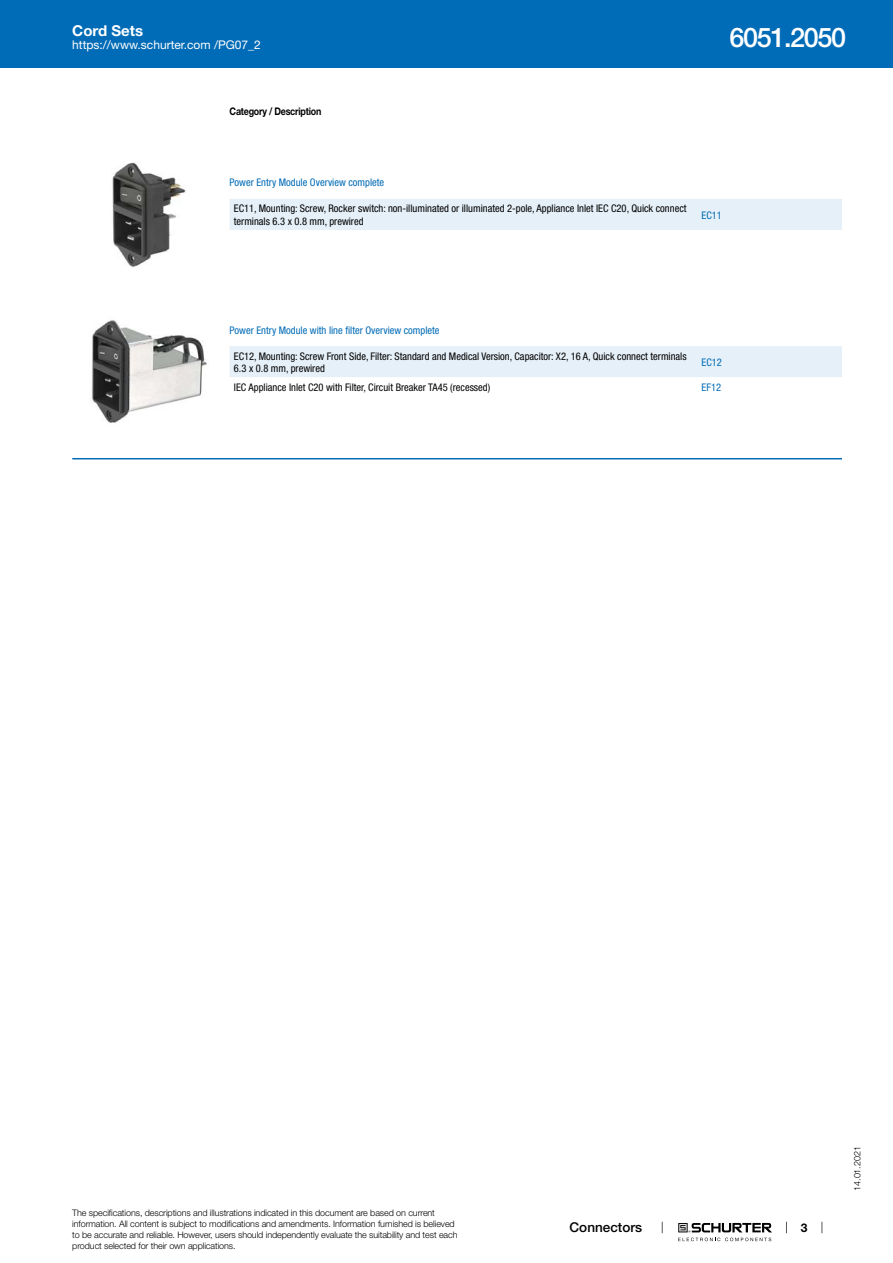
<style>
.page{position:relative;width:893px;height:1263px;background:#fff}
.page>*{position:absolute;margin:0;border:0;box-sizing:border-box;transform-origin:0 0}
.t1{font:500 27px "Helvetica Neue LT";letter-spacing:-.05em;color:#fff}
.t2{font:700 15px "Helvetica Neue LT";color:#fff}
.t3{font:500 13.5px "Helvetica Neue LT";color:#000}
.t4{font:12px "Helvetica Neue LT";color:#fff}
.t5{font:700 12px "Helvetica Neue LT";color:#000}
.t6{font:condensed 10.5px/12.6px "Helvetica Neue LT";color:#000}
.t7{font:condensed 10.5px "Helvetica Neue LT";color:#006bb6}
.t8{font:700 10.5px "Helvetica Neue LT";letter-spacing:-.025em;color:#000;scale:.85 1}
.t9{font:300 9px/10.8px "Helvetica Neue LT";letter-spacing:-.01em;color:#000}
</style>
<div class="page">
<svg style="left:678px;top:1223px;width:94px;height:18px"></svg>
<div style="left:0;top:0;width:893px;height:68px;background:#006bb6"></div>
<img style="left:112px;top:162px;width:74px;height:105px">
<div style="left:230px;top:199px;width:612px;height:31px;background:#e6f0f8"></div>
<img style="left:92px;top:320px;width:115px;height:103px">
<div style="left:230px;top:346px;width:612px;height:31px;background:#e6f0f8"></div>
<hr style="left:72px;top:458px;width:770px;height:1px;background:#006bb6">
<h2 class="t2" style="left:72px;top:21px;width:72px">Cord Sets</h2>
<h3 class="t4" style="left:72px;top:38px;width:190px">https://www.schurter.com /PG07_2</h3>
<p class="t8" style="left:230px;top:105px;width:109px">Category / Description</p>
<h1 class="t1" style="left:729px;top:21px;width:118px">6051.2050</h1>
<p class="t7" style="left:230px;top:176px;width:156px">Power Entry Module Overview complete</p>
<p class="t6" style="left:234px;top:202px;width:454px">EC11, Mounting: Screw, Rocker switch: non-illuminated or illuminated 2-pole, Appliance Inlet IEC C20, Quick connect terminals 6.3 x 0.8 mm, prewired</p>
<p class="t7" style="left:702px;top:209px;width:22px">EC11</p>
<p class="t7" style="left:230px;top:324px;width:211px">Power Entry Module with line filter Overview complete</p>
<p class="t6" style="left:234px;top:349px;width:454px">EC12, Mounting: Screw Front Side, Filter: Standard and Medical Version, Capacitor: X2, 16 A, Quick connect terminals<br>6.3 x 0.8 mm, prewired</p>
<p class="t7" style="left:702px;top:356px;width:22px">EC12</p>
<p class="t6" style="left:234px;top:381px;width:258px">IEC Appliance Inlet C20 with Filter, Circuit Breaker TA45 (recessed)</p>
<p class="t7" style="left:702px;top:381px;width:21px">EF12</p>
<p class="t9" style="left:72px;top:1207px;width:387px">The specifications, descriptions and illustrations indicated in this document are based on current information. All content is subject to modifications and amendments. Information furnished is believed to be accurate and reliable. However, users should independently evaluate the suitability and test each product selected for their own applications.</p>
<h3 class="t3" style="left:570px;top:1219px;width:74px">Connectors</h3>
<h3 class="t5" style="left:801px;top:1220px;width:8px">3</h3>
<p class="t9" style="left:852px;top:1191px;width:46px;rotate:-90deg">14.01.2021</p>
</div>
